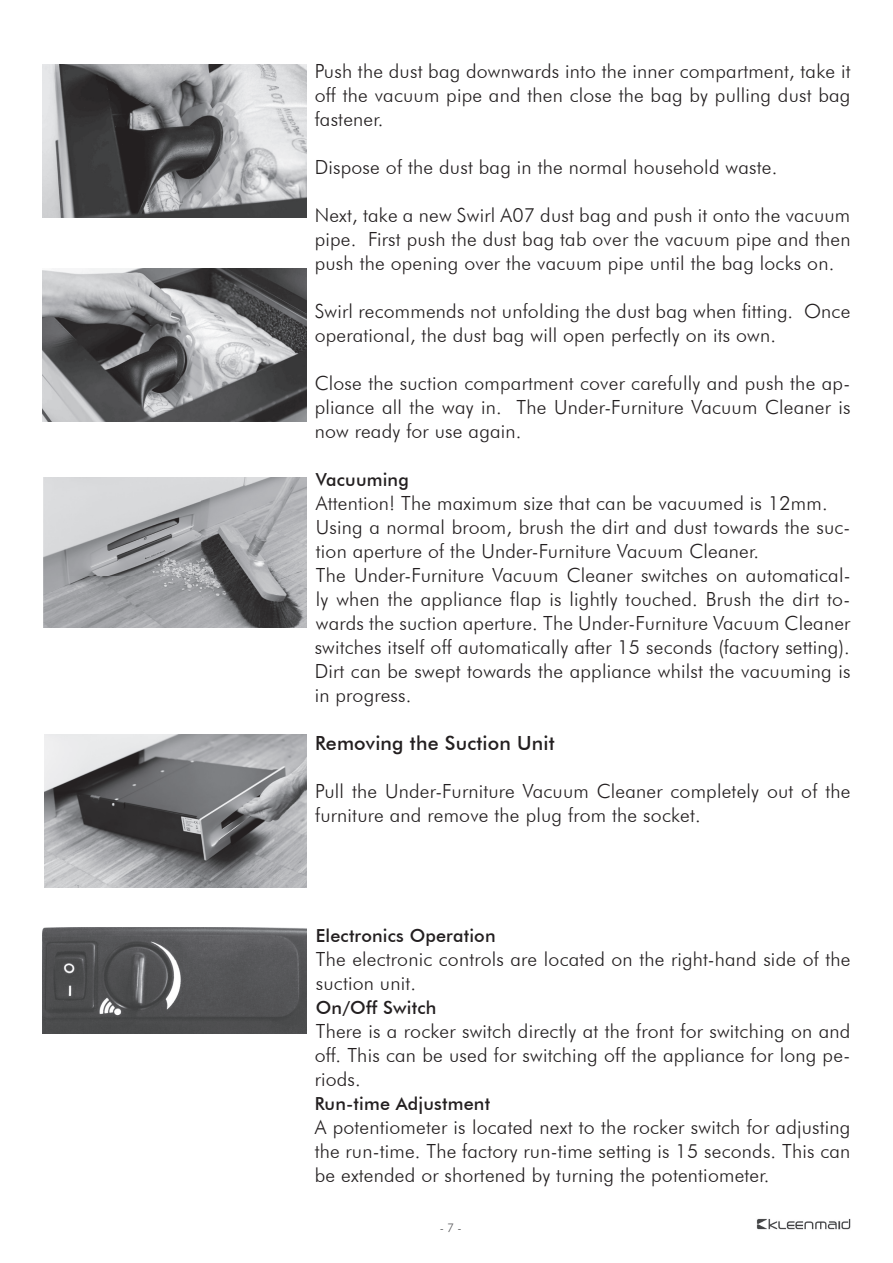
<style>
.page{position:relative;width:893px;height:1263px;background:#fff}
.page>*{position:absolute;margin:0;border:0;box-sizing:border-box;transform-origin:0 0}
.t1{font:300 19.5px/24px "Futura BT";letter-spacing:.01em;color:#231f20;text-align:justify}
.t2{font:500 19.5px "Futura BT";letter-spacing:.01em;color:#231f20}
.t3{font:500 18px "Futura BT";letter-spacing:.01em;color:#231f20}
.t4{font:300 12px "Futura BT";color:#57585a}
</style>
<div class="page">
<img style="left:756px;top:1218px;width:95px;height:12px">
<img style="left:43px;top:65px;width:263px;height:153px">
<img style="left:43px;top:268px;width:263px;height:153px">
<img style="left:44px;top:477px;width:262px;height:150px">
<img style="left:44px;top:735px;width:263px;height:153px">
<img style="left:43px;top:928px;width:263px;height:105px">
<p class="t1" style="left:315px;top:59px;width:537px">Push the dust bag downwards into the inner compartment, take it off the vacuum pipe and then close the bag by pulling dust bag fastener.</p>
<p class="t1" style="left:315px;top:155px;width:464px">Dispose of the dust bag in the normal household waste.</p>
<p class="t1" style="left:315px;top:203px;width:537px">Next, take a new Swirl A07 dust bag and push it onto the vacuum pipe. First push the dust bag tab over the vacuum pipe and then push the opening over the vacuum pipe until the bag locks on.</p>
<p class="t1" style="left:315px;top:299px;width:537px">Swirl recommends not unfolding the dust bag when fitting. Once operational, the dust bag will open perfectly on its own.</p>
<p class="t1" style="left:315px;top:371px;width:537px">Close the suction compartment cover carefully and push the ap&shy;pliance all the way in. The Under-Furniture Vacuum Cleaner is now ready for use again.</p>
<p class="t3" style="left:316px;top:469px;width:94px">Vacuuming</p>
<p class="t1" style="left:315px;top:491px;width:537px;text-align:left">Attention! The maximum size that can be vacuumed is 12mm.<br>Using a normal broom, brush the dirt and dust towards the suc&shy;tion aperture of the Under-Furniture Vacuum Cleaner.<br>The Under-Furniture Vacuum Cleaner switches on automatical&shy;ly when the appliance flap is lightly touched. Brush the dirt to&shy;wards the suction aperture. The Under-Furniture Vacuum Cleaner switches itself off automatically after 15 seconds (factory setting).<br>Dirt can be swept towards the appliance whilst the vacuuming is in progress.</p>
<p class="t2" style="left:315px;top:731px;width:241px">Removing the Suction Unit</p>
<p class="t1" style="left:315px;top:779px;width:537px">Pull the Under-Furniture Vacuum Cleaner completely out of the furniture and remove the plug from the socket.</p>
<p class="t3" style="left:316px;top:925px;width:181px">Electronics Operation</p>
<p class="t1" style="left:316px;top:947px;width:536px">The electronic controls are located on the right-hand side of the suction unit.</p>
<p class="t3" style="left:316px;top:997px;width:122px">On/Off Switch</p>
<p class="t1" style="left:315px;top:1019px;width:537px">There is a rocker switch directly at the front for switching on and off. This can be used for switching off the appliance for long pe&shy;riods.</p>
<p class="t3" style="left:315px;top:1093px;width:177px">Run-time Adjustment</p>
<p class="t1" style="left:315px;top:1115px;width:537px">A potentiometer is located next to the rocker switch for adjusting the run-time. The factory run-time setting is 15 seconds. This can be extended or shortened by turning the potentiometer.</p>
<p class="t4" style="left:440px;top:1220px;width:24px">- 7 -</p>
</div>
